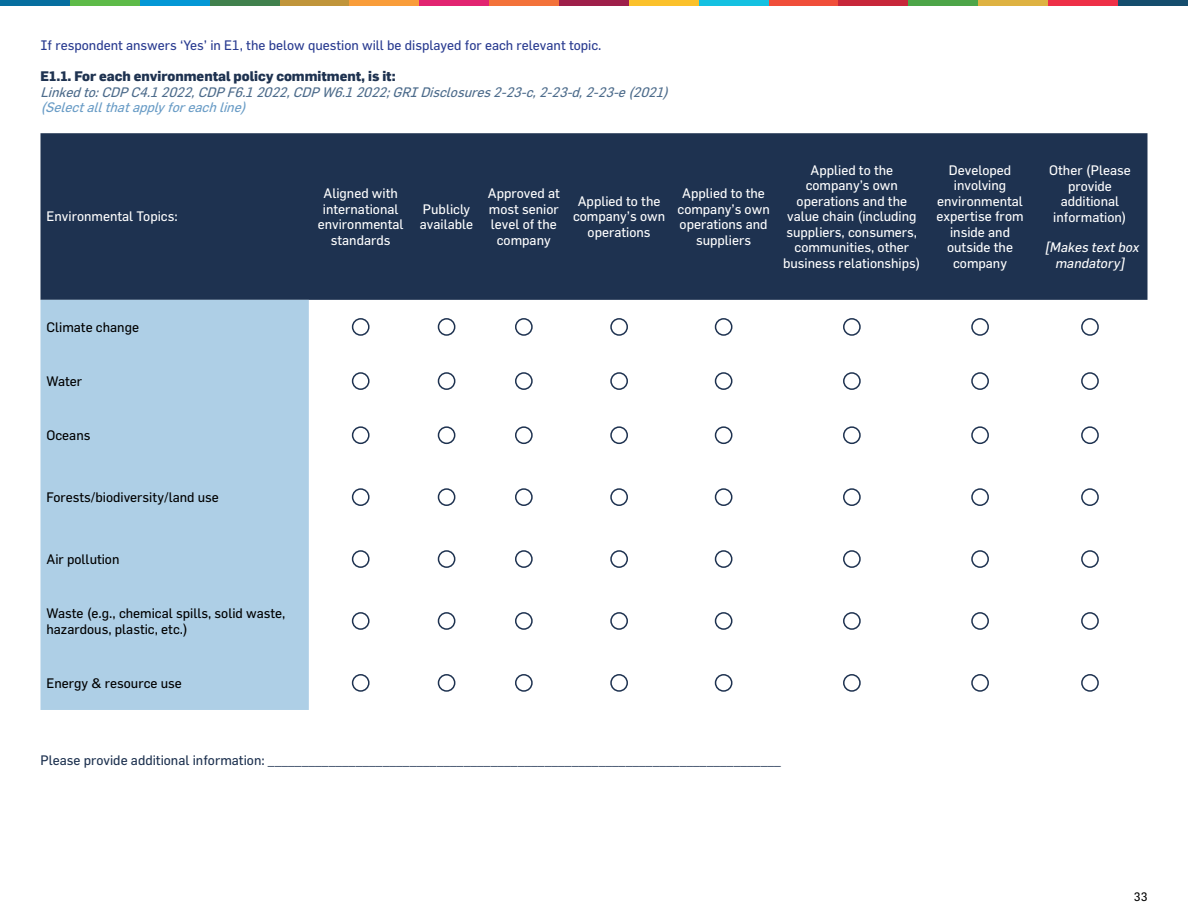
<style>
.page{position:relative;width:1188px;height:918px;background:#fff}
.page>*{position:absolute;margin:0;border:0;box-sizing:border-box;transform-origin:0 0}
.t1{font:13.5px/15.6px "Flama";color:#fff;text-align:center}
.t2{font:13.5px/15.6px "Flama";color:#000}
.t3{font:13.5px "Flama";color:#1e3250}
.t4{font:italic 13.5px "Flama";color:#4c6b8b}
.t5{font:13.5px "Flama";color:#293b90}
.t6{font:800 13.5px "Flama";color:#1e3250}
.t7{font:italic 13.5px "Flama";color:#699cc6}
.t8{font:italic 13.5px/15.6px "Flama";color:#fff;text-align:center}
.t9{font:12px "Flama";color:#000}
</style>
<div class="page">
<div style="left:1118px;top:0;width:70px;height:6px;background:#154d6d"></div>
<div style="left:1048px;top:0;width:70px;height:6px;background:#ee3047"></div>
<div style="left:978px;top:0;width:70px;height:6px;background:#deb242"></div>
<div style="left:908px;top:0;width:70px;height:6px;background:#4da548"></div>
<div style="left:838px;top:0;width:70px;height:6px;background:#c7273a"></div>
<div style="left:769px;top:0;width:69px;height:6px;background:#f04e3a"></div>
<div style="left:699px;top:0;width:70px;height:6px;background:#15c1e1"></div>
<div style="left:629px;top:0;width:70px;height:6px;background:#fbc12b"></div>
<div style="left:559px;top:0;width:70px;height:6px;background:#9e1f4a"></div>
<div style="left:489px;top:0;width:70px;height:6px;background:#f3723a"></div>
<div style="left:419px;top:0;width:70px;height:6px;background:#e22471"></div>
<div style="left:349px;top:0;width:70px;height:6px;background:#f99d3a"></div>
<div style="left:279px;top:0;width:70px;height:6px;background:#c0953b"></div>
<div style="left:210px;top:0;width:69px;height:6px;background:#41814d"></div>
<div style="left:140px;top:0;width:70px;height:6px;background:#0497d5"></div>
<div style="left:70px;top:0;width:70px;height:6px;background:#5ebb49"></div>
<div style="left:0;top:0;width:70px;height:6px;background:#066e9f"></div>
<div style="left:40px;top:133px;width:1108px;height:167px;background:#1e3250"></div>
<div style="left:40px;top:300px;width:269px;height:410px;background:#aecfe6"></div>
<div style="left:352px;top:318px;width:18px;height:18px;border:2px solid #1e3250;border-radius:50%"></div>
<div style="left:438px;top:318px;width:17px;height:18px;border:2px solid #1e3250;border-radius:50%"></div>
<div style="left:515px;top:318px;width:18px;height:18px;border:2px solid #1e3250;border-radius:50%"></div>
<div style="left:610px;top:318px;width:18px;height:18px;border:2px solid #1e3250;border-radius:50%"></div>
<div style="left:715px;top:318px;width:17px;height:18px;border:2px solid #1e3250;border-radius:50%"></div>
<div style="left:843px;top:318px;width:18px;height:18px;border:2px solid #1e3250;border-radius:50%"></div>
<div style="left:971px;top:318px;width:18px;height:18px;border:2px solid #1e3250;border-radius:50%"></div>
<div style="left:1081px;top:318px;width:18px;height:18px;border:2px solid #1e3250;border-radius:50%"></div>
<div style="left:352px;top:372px;width:18px;height:18px;border:2px solid #1e3250;border-radius:50%"></div>
<div style="left:438px;top:372px;width:17px;height:18px;border:2px solid #1e3250;border-radius:50%"></div>
<div style="left:515px;top:372px;width:18px;height:18px;border:2px solid #1e3250;border-radius:50%"></div>
<div style="left:610px;top:372px;width:18px;height:18px;border:2px solid #1e3250;border-radius:50%"></div>
<div style="left:715px;top:372px;width:17px;height:18px;border:2px solid #1e3250;border-radius:50%"></div>
<div style="left:843px;top:372px;width:18px;height:18px;border:2px solid #1e3250;border-radius:50%"></div>
<div style="left:971px;top:372px;width:18px;height:18px;border:2px solid #1e3250;border-radius:50%"></div>
<div style="left:1081px;top:372px;width:18px;height:18px;border:2px solid #1e3250;border-radius:50%"></div>
<div style="left:352px;top:426px;width:18px;height:18px;border:2px solid #1e3250;border-radius:50%"></div>
<div style="left:438px;top:426px;width:17px;height:18px;border:2px solid #1e3250;border-radius:50%"></div>
<div style="left:515px;top:426px;width:18px;height:18px;border:2px solid #1e3250;border-radius:50%"></div>
<div style="left:610px;top:426px;width:18px;height:18px;border:2px solid #1e3250;border-radius:50%"></div>
<div style="left:715px;top:426px;width:17px;height:18px;border:2px solid #1e3250;border-radius:50%"></div>
<div style="left:843px;top:426px;width:18px;height:18px;border:2px solid #1e3250;border-radius:50%"></div>
<div style="left:971px;top:426px;width:18px;height:18px;border:2px solid #1e3250;border-radius:50%"></div>
<div style="left:1081px;top:426px;width:18px;height:18px;border:2px solid #1e3250;border-radius:50%"></div>
<div style="left:352px;top:488px;width:18px;height:18px;border:2px solid #1e3250;border-radius:50%"></div>
<div style="left:438px;top:488px;width:17px;height:18px;border:2px solid #1e3250;border-radius:50%"></div>
<div style="left:515px;top:488px;width:18px;height:18px;border:2px solid #1e3250;border-radius:50%"></div>
<div style="left:610px;top:488px;width:18px;height:18px;border:2px solid #1e3250;border-radius:50%"></div>
<div style="left:715px;top:488px;width:17px;height:18px;border:2px solid #1e3250;border-radius:50%"></div>
<div style="left:843px;top:488px;width:18px;height:18px;border:2px solid #1e3250;border-radius:50%"></div>
<div style="left:971px;top:488px;width:18px;height:18px;border:2px solid #1e3250;border-radius:50%"></div>
<div style="left:1081px;top:488px;width:18px;height:18px;border:2px solid #1e3250;border-radius:50%"></div>
<div style="left:352px;top:550px;width:18px;height:18px;border:2px solid #1e3250;border-radius:50%"></div>
<div style="left:438px;top:550px;width:17px;height:18px;border:2px solid #1e3250;border-radius:50%"></div>
<div style="left:515px;top:550px;width:18px;height:18px;border:2px solid #1e3250;border-radius:50%"></div>
<div style="left:610px;top:550px;width:18px;height:18px;border:2px solid #1e3250;border-radius:50%"></div>
<div style="left:715px;top:550px;width:17px;height:18px;border:2px solid #1e3250;border-radius:50%"></div>
<div style="left:843px;top:550px;width:18px;height:18px;border:2px solid #1e3250;border-radius:50%"></div>
<div style="left:971px;top:550px;width:18px;height:18px;border:2px solid #1e3250;border-radius:50%"></div>
<div style="left:1081px;top:550px;width:18px;height:18px;border:2px solid #1e3250;border-radius:50%"></div>
<div style="left:352px;top:612px;width:18px;height:18px;border:2px solid #1e3250;border-radius:50%"></div>
<div style="left:438px;top:612px;width:17px;height:18px;border:2px solid #1e3250;border-radius:50%"></div>
<div style="left:515px;top:612px;width:18px;height:18px;border:2px solid #1e3250;border-radius:50%"></div>
<div style="left:610px;top:612px;width:18px;height:18px;border:2px solid #1e3250;border-radius:50%"></div>
<div style="left:715px;top:612px;width:17px;height:18px;border:2px solid #1e3250;border-radius:50%"></div>
<div style="left:843px;top:612px;width:18px;height:18px;border:2px solid #1e3250;border-radius:50%"></div>
<div style="left:971px;top:612px;width:18px;height:18px;border:2px solid #1e3250;border-radius:50%"></div>
<div style="left:1081px;top:612px;width:18px;height:18px;border:2px solid #1e3250;border-radius:50%"></div>
<div style="left:352px;top:674px;width:18px;height:18px;border:2px solid #1e3250;border-radius:50%"></div>
<div style="left:438px;top:674px;width:17px;height:18px;border:2px solid #1e3250;border-radius:50%"></div>
<div style="left:515px;top:674px;width:18px;height:18px;border:2px solid #1e3250;border-radius:50%"></div>
<div style="left:610px;top:674px;width:18px;height:18px;border:2px solid #1e3250;border-radius:50%"></div>
<div style="left:715px;top:674px;width:17px;height:18px;border:2px solid #1e3250;border-radius:50%"></div>
<div style="left:843px;top:674px;width:18px;height:18px;border:2px solid #1e3250;border-radius:50%"></div>
<div style="left:971px;top:674px;width:18px;height:18px;border:2px solid #1e3250;border-radius:50%"></div>
<div style="left:1081px;top:674px;width:18px;height:18px;border:2px solid #1e3250;border-radius:50%"></div>
<p class="t5" style="left:40px;top:37px;width:563px">If respondent answers ‘Yes’ in E1, the below question will be displayed for each relevant topic.</p>
<p class="t6" style="left:40px;top:67px;width:357px">E1.1. For each environmental policy commitment, is it:</p>
<p class="t4" style="left:40px;top:84px;width:634px">Linkedto:CDPC4.12022,CDPF6.12022,CDPW6.12022;GRIDisclosures2-23-c,2-23-d,2-23-e(2021)</p>
<p class="t7" style="left:40px;top:99px;width:211px">(Selectallthatapplyforeachline)</p>
<p class="t1" style="left:46px;top:208px;width:133px">Environmental Topics:</p>
<p class="t1" style="left:318px;top:185px;width:87px">Aligned with international environmental standards</p>
<p class="t1" style="left:420px;top:201px;width:55px;text-align:left">Publicly available</p>
<p class="t1" style="left:488px;top:185px;width:74px">Approved at most senior level of the company</p>
<p class="t1" style="left:573px;top:193px;width:94px">Applied to the company’s own operations</p>
<p class="t1" style="left:678px;top:185px;width:94px">Applied to the company’s own operations and suppliers</p>
<p class="t1" style="left:783px;top:162px;width:139px">Applied to the company’s own operations and the value chain (including suppliers, consumers, communities, other business relationships)</p>
<p class="t1" style="left:937px;top:162px;width:89px">Developed involving environmental expertise from inside and outside the company</p>
<p class="t1" style="left:1049px;top:162px;width:83px">Other (Please provide additional information)</p>
<p class="t8" style="left:1044px;top:239px;width:99px">[Makes textbox mandatory]</p>
<p class="t2" style="left:46px;top:319px;width:94px">Climate change</p>
<p class="t2" style="left:46px;top:373px;width:37px">Water</p>
<p class="t2" style="left:46px;top:427px;width:45px">Oceans</p>
<p class="t2" style="left:46px;top:489px;width:174px">Forests/biodiversity/land use</p>
<p class="t2" style="left:46px;top:551px;width:74px">Air pollution</p>
<p class="t2" style="left:46px;top:605px;width:241px">Waste (e.g., chemical spills, solid waste, hazardous, plastic, etc.)</p>
<p class="t2" style="left:46px;top:675px;width:137px">Energy &amp; resource use</p>
<p class="t3" style="left:40px;top:752px;width:742px">Please provide additional information: ____________________________________________________________________________</p>
<p class="t9" style="left:1134px;top:889px;width:15px">33</p>
</div>
